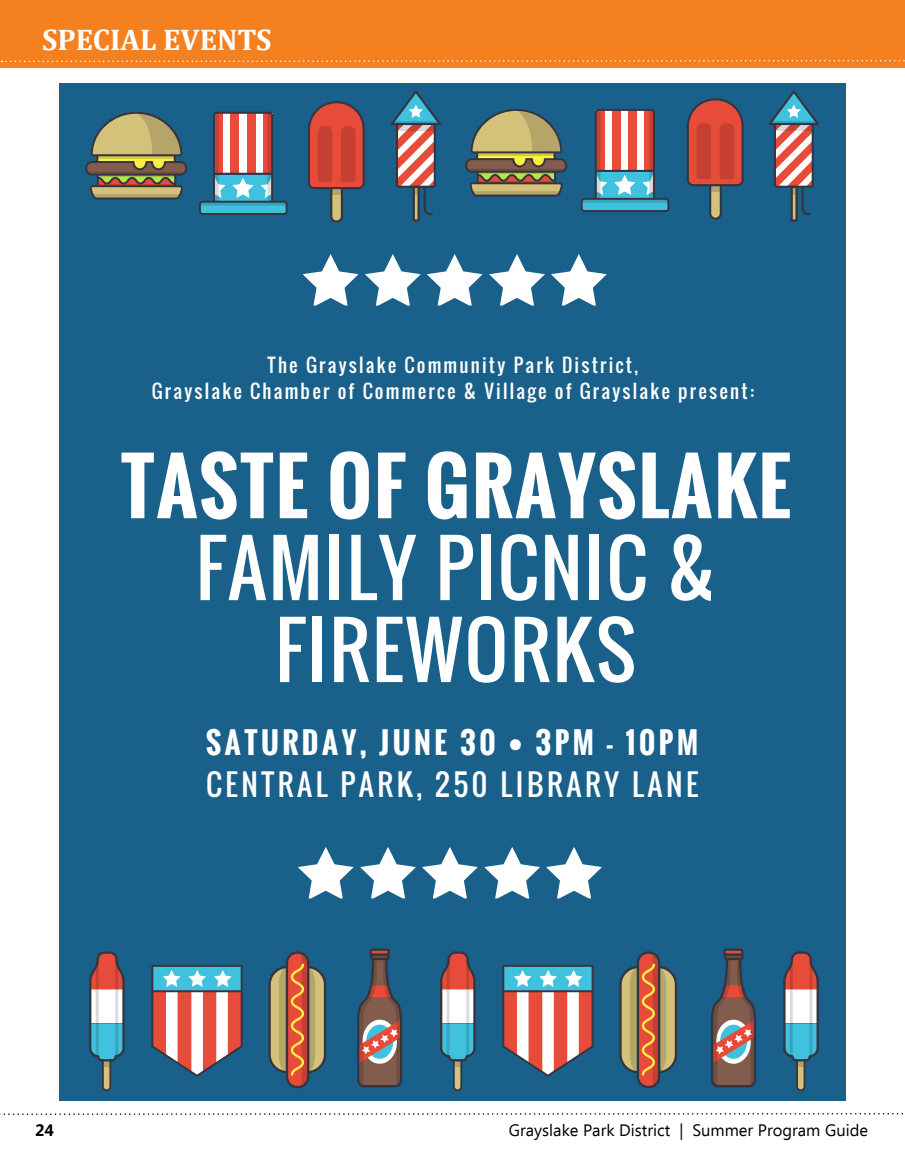
<style>
.page{position:relative;width:905px;height:1175px;background:#fff}
.page>*{position:absolute;margin:0;border:0;box-sizing:border-box;transform-origin:0 0}
.t1{font:74.7px/81.9px "Oswald";letter-spacing:.03em;color:#fff;text-align:center}
.t2{font:700 74.7px "Oswald";letter-spacing:.03em;color:#fff}
.t3{font:700 30px "Cambria";color:#fff}
.t4{font:29.25px "Oswald";letter-spacing:.12em;color:#fff}
.t5{font:700 29.25px "Oswald";letter-spacing:.12em;color:#fff}
.t6{font:18.6px/26px "Oswald";letter-spacing:.12em;color:#fff;text-align:center}
.t7{font:16.5px "Ebrima";color:#000}
.t8{font:700 16.5px "Ebrima";color:#000}
</style>
<div class="page">
<div style="left:0;top:0;width:904px;height:68px;background:#f58020"></div>
<svg style="left:1px;top:59px;width:904px;height:4px"></svg>
<svg style="left:0;top:1113px;width:903px;height:2px"></svg>
<div style="left:59px;top:83px;width:786px;height:1017px;background:#19618a"></div>
<svg style="left:357px;top:948px;width:45px;height:139px"></svg>
<svg style="left:268px;top:951px;width:58px;height:137px"></svg>
<svg style="left:89px;top:951px;width:36px;height:140px"></svg>
<svg style="left:151px;top:965px;width:92px;height:111px;background:#a99296"></svg>
<hr style="left:152px;top:990px;width:90px;height:2px;background:#36353f">
<svg style="left:711px;top:948px;width:45px;height:139px"></svg>
<svg style="left:619px;top:951px;width:58px;height:137px"></svg>
<svg style="left:440px;top:951px;width:35px;height:140px"></svg>
<svg style="left:783px;top:951px;width:35px;height:140px"></svg>
<svg style="left:502px;top:965px;width:91px;height:111px;background:#ab9397"></svg>
<hr style="left:503px;top:990px;width:89px;height:2px;background:#36353f">
<svg style="left:391px;top:91px;width:50px;height:131px"></svg>
<svg style="left:768px;top:91px;width:50px;height:131px"></svg>
<svg style="left:199px;top:112px;width:88px;height:103px"></svg>
<svg style="left:85px;top:112px;width:102px;height:87px"></svg>
<svg style="left:308px;top:101px;width:57px;height:122px"></svg>
<svg style="left:580px;top:109px;width:89px;height:103px"></svg>
<svg style="left:465px;top:109px;width:102px;height:88px"></svg>
<svg style="left:686px;top:98px;width:57px;height:122px"></svg>
<svg style="left:422px;top:847px;width:56px;height:51px"></svg>
<svg style="left:484px;top:847px;width:56px;height:51px"></svg>
<svg style="left:546px;top:847px;width:56px;height:51px"></svg>
<svg style="left:298px;top:847px;width:56px;height:51px"></svg>
<svg style="left:360px;top:847px;width:56px;height:51px"></svg>
<svg style="left:427px;top:254px;width:55px;height:51px"></svg>
<svg style="left:489px;top:254px;width:56px;height:51px"></svg>
<svg style="left:551px;top:254px;width:55px;height:51px"></svg>
<svg style="left:302px;top:254px;width:56px;height:51px"></svg>
<svg style="left:365px;top:254px;width:56px;height:51px"></svg>
<h2 class="t3" style="left:42px;top:18px;width:231px">SPECIAL EVENTS</h2>
<p class="t6" style="left:152px;top:351px;width:603px">The Grayslake Community Park District,<br>Grayslake Chamber of Commerce &amp; Village of Grayslake present:</p>
<h1 class="t2" style="left:121px;top:430px;width:671px">TASTE OF GRAYSLAKE</h1>
<h1 class="t1" style="left:196px;top:527px;width:521px">FAMILY PICNIC &amp;<br>FIREWORKS</h1>
<h3 class="t5" style="left:206px;top:720px;width:493px">SATURDAY, JUNE 30 • 3PM - 10PM</h3>
<h3 class="t4" style="left:206px;top:762px;width:493px">CENTRAL PARK, 250 LIBRARY LANE</h3>
<p class="t8" style="left:35px;top:1117px;width:20px">24</p>
<p class="t7" style="left:509px;top:1118px;width:361px">Grayslake Park District | Summer Program Guide</p>
</div>
